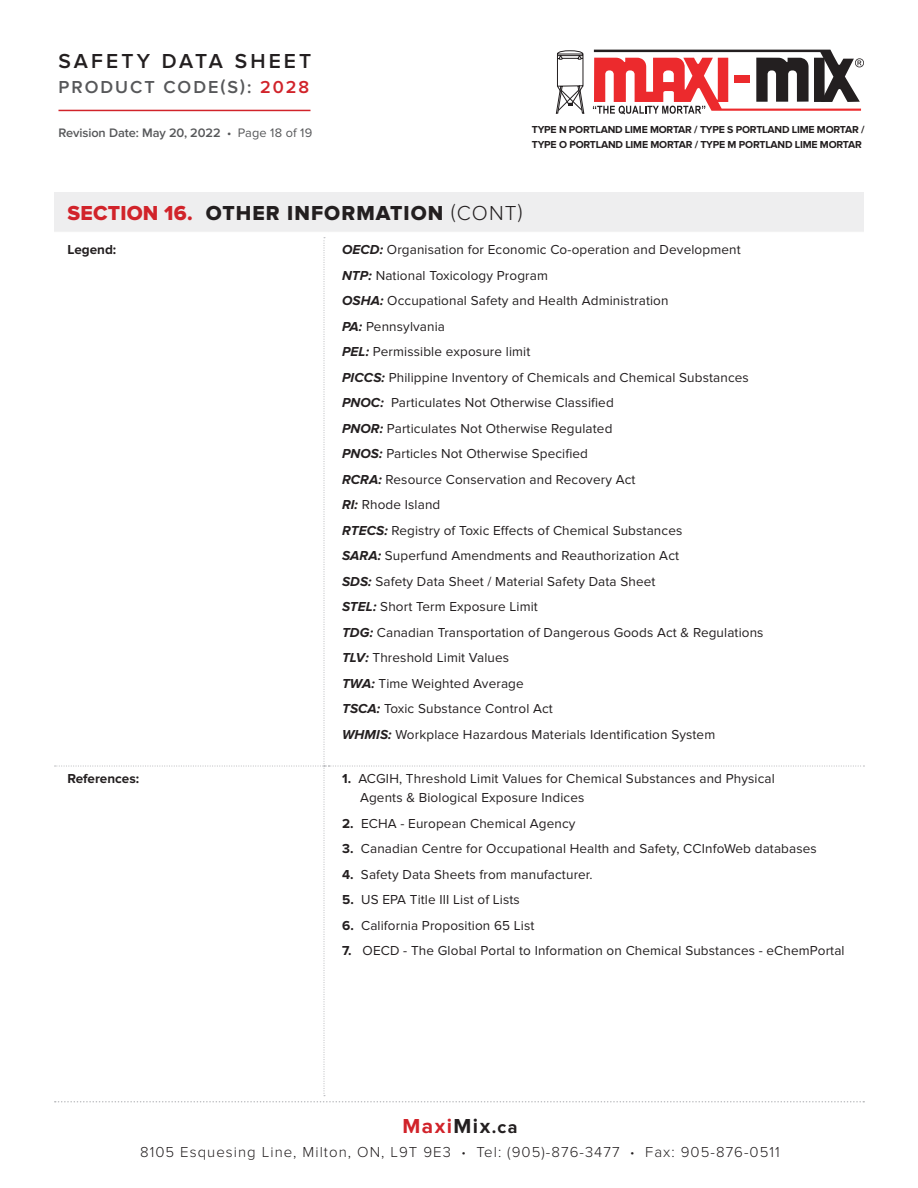
<style>
.page{position:relative;width:918px;height:1188px;background:#fff}
.page>*{position:absolute;margin:0;border:0;box-sizing:border-box;transform-origin:0 0}
.Small_header{font:21px "Proxima Nova Extrabld";letter-spacing:.05em;color:#231f20}
.t1{font:600 21px "Proxima Nova";letter-spacing:.15em;color:#231f20}
.t2{font:700 21px "Proxima Nova";letter-spacing:.07em;color:#d1232a}
.t3{font:600 18px "Proxima Nova";letter-spacing:.11em;color:#57585a}
.t4{font:300 15px "Proxima Nova";letter-spacing:.07em;color:#231f20}
.Body_copy{font:13.5px/18.8px "Proxima Nova";letter-spacing:.01em;color:#231f20}
.Body-small_header{font:700 13.5px "Proxima Nova";color:#231f20}
.t5{font:600 12.75px "Proxima Nova";letter-spacing:-.005em;color:#57585a}
.t6{font:700 10.5px/15px "Proxima Nova";letter-spacing:-.02em;color:#231f20}
.s1{color:#d1232a}
.s2{font-weight:900}
.s3{font-weight:400}
.s4{font-family:"Proxima Nova";font-weight:300}
.s5{font-weight:700;font-style:italic}
.s6{font-weight:700}
.s7{color:#231f20}
.s8{font-size:18px;color:#231f20}
.s9{font-family:"Ba Ross Sans";font-weight:700}
</style>
<div class="page">
<div style="left:54px;top:192px;width:810px;height:40px;background:#eeeeef"></div>
<svg style="left:593px;top:50px;width:271px;height:64px"></svg>
<svg style="left:556px;top:50px;width:29px;height:64px"></svg>
<hr style="left:58px;top:110px;width:252px;height:1px;background:#d1232a">
<p class="t1" style="left:58px;top:49px;width:254px">SAFETY DATA SHEET</p>
<p class="t3" style="left:58px;top:77px;width:252px">PRODUCT CODE(S): <span class="s1">2028</span></p>
<p class="t5" style="left:58px;top:125px;width:255px">Revision Date: May 20, 2022 <span class="s2">∙</span> <span class="s3">Page 18 of 19</span></p>
<p class="t6" style="left:532px;top:122px;width:334px">TYPE N PORTLAND LIME MORTAR / TYPE S PORTLAND LIME MORTAR /<br>TYPE O PORTLAND LIME MORTAR / TYPE M PORTLAND LIME MORTAR</p>
<p class="Small_header" style="left:68px;top:201px;width:456px"><span class="s1">SECTION 16.</span> OTHER INFORMATION <span class="s4">(CONT)</span></p>
<p class="Body-small_header" style="left:68px;top:242px;width:50px">Legend:</p>
<p class="Body_copy" style="left:342px;top:241px;width:400px"><span class="s5">OECD:</span> Organisation for Economic Co-operation and Development</p>
<p class="Body_copy" style="left:342px;top:266px;width:207px"><span class="s5">NTP:</span> National Toxicology Program</p>
<p class="Body_copy" style="left:342px;top:292px;width:328px"><span class="s5">OSHA:</span> Occupational Safety and Health Administration</p>
<p class="Body_copy" style="left:342px;top:317px;width:105px"><span class="s5">PA:</span> Pennsylvania</p>
<p class="Body_copy" style="left:342px;top:343px;width:190px"><span class="s5">PEL:</span> Permissible exposure limit</p>
<p class="Body_copy" style="left:342px;top:368px;width:408px"><span class="s5">PICCS:</span> Philippine Inventory of Chemicals and Chemical Substances</p>
<p class="Body_copy" style="left:342px;top:394px;width:273px"><span class="s5">PNOC:</span> Particulates Not Otherwise Classified</p>
<p class="Body_copy" style="left:342px;top:419px;width:272px"><span class="s5">PNOR:</span> Particulates Not Otherwise Regulated</p>
<p class="Body_copy" style="left:342px;top:445px;width:248px"><span class="s5">PNOS:</span> Particles Not Otherwise Specified</p>
<p class="Body_copy" style="left:342px;top:470px;width:295px"><span class="s5">RCRA:</span> Resource Conservation and Recovery Act</p>
<p class="Body_copy" style="left:342px;top:496px;width:100px"><span class="s5">RI:</span> Rhode Island</p>
<p class="Body_copy" style="left:342px;top:521px;width:342px"><span class="s5">RTECS:</span> Registry of Toxic Effects of Chemical Substances</p>
<p class="Body_copy" style="left:342px;top:547px;width:339px"><span class="s5">SARA:</span> Superfund Amendments and Reauthorization Act</p>
<p class="Body_copy" style="left:342px;top:572px;width:315px"><span class="s5">SDS:</span> Safety Data Sheet / Material Safety Data Sheet</p>
<p class="Body_copy" style="left:342px;top:598px;width:197px"><span class="s5">STEL:</span> Short Term Exposure Limit</p>
<p class="Body_copy" style="left:342px;top:623px;width:423px"><span class="s5">TDG:</span> Canadian Transportation of Dangerous Goods Act &amp; Regulations</p>
<p class="Body_copy" style="left:342px;top:649px;width:169px"><span class="s5">TLV:</span> Threshold Limit Values</p>
<p class="Body_copy" style="left:342px;top:674px;width:183px"><span class="s5">TWA:</span> Time Weighted Average</p>
<p class="Body_copy" style="left:342px;top:700px;width:212px"><span class="s5">TSCA:</span> Toxic Substance Control Act</p>
<p class="Body_copy" style="left:342px;top:725px;width:375px"><span class="s5">WHMIS:</span> Workplace Hazardous Materials Identification System</p>
<p class="Body-small_header" style="left:68px;top:771px;width:73px">References:</p>
<p class="Body_copy" style="left:360px;top:770px;width:416px;text-indent:-18px"><span class="s6">1.</span> ACGIH, Threshold Limit Values for Chemical Substances and Physical<br>Agents &amp; Biological Exposure Indices</p>
<p class="Body_copy" style="left:342px;top:814px;width:235px"><span class="s6">2.</span> ECHA - European Chemical Agency</p>
<p class="Body_copy" style="left:342px;top:840px;width:476px"><span class="s6">3.</span> Canadian Centre for Occupational Health and Safety, CCInfoWeb databases</p>
<p class="Body_copy" style="left:342px;top:865px;width:252px"><span class="s6">4.</span> Safety Data Sheets from manufacturer.</p>
<p class="Body_copy" style="left:342px;top:891px;width:179px"><span class="s6">5.</span> US EPA Title III List of Lists</p>
<p class="Body_copy" style="left:342px;top:916px;width:194px"><span class="s6">6.</span> California Proposition 65 List</p>
<p class="Body_copy" style="left:342px;top:942px;width:504px"><span class="s6">7.</span> OECD - The Global Portal to Information on Chemical Substances - eChemPortal</p>
<h1 class="t2" style="left:402px;top:1114px;width:117px">Maxi<span class="s7">Mix</span><span class="s8">.ca</span></h1>
<p class="t4" style="left:140px;top:1143px;width:641px">8105 Esquesing Line, Milton, ON, L9T 9E3 <span class="s9">∙</span> Tel: (905)-876-3477 <span class="s9">∙</span> Fax: 905-876-0511</p>
</div>
